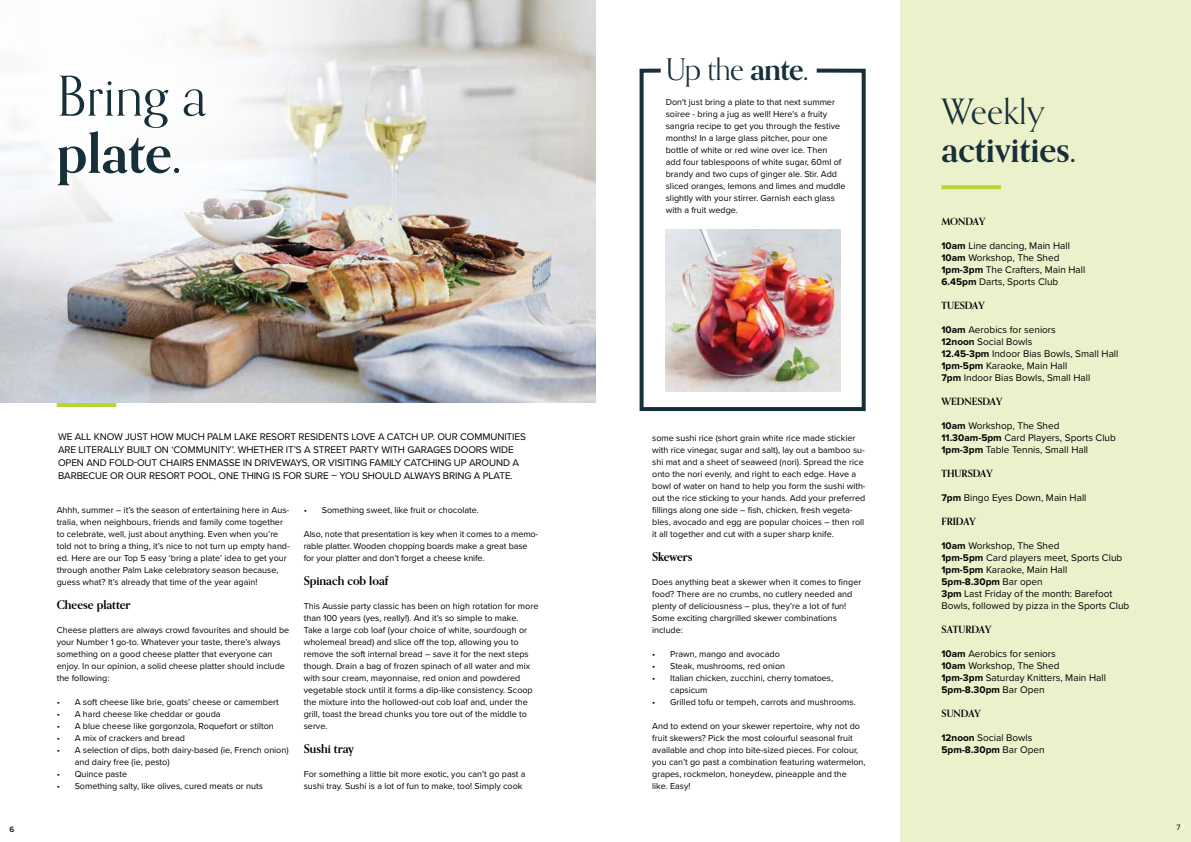
<style>
.page{position:relative;width:1191px;height:842px;background:#fff}
.page>*{position:absolute;margin:0;border:0;box-sizing:border-box;transform-origin:0 0}
.t1{font:55px "Orpheus Pro";color:#172f39}
.t2{font:700 55px "Orpheus Pro";color:#172f39}
.t3{font:700 35px "Orpheus Pro";color:#172f39}
.t4{font:35px "Orpheus Pro";color:#172f39}
.t5{font:30px "Orpheus Pro";color:#172f39}
.t6{font:700 12px "Orpheus Pro";color:#000}
.t7{font:10px/12px "Proxima Nova";color:#000}
.t8{font:700 10px "Orpheus Pro";color:#000}
.t9{font:9px/12px "Proxima Nova";color:#000}
.t10{font:8px "Proxima Nova";color:#000}
.t11{font:600 8px "Proxima Nova";color:#000}
.s1{font-weight:700}
.s2{color:#fff}
</style>
<div class="page">
<div style="left:900px;top:0;width:291px;height:842px;background:#ebf2cb"></div>
<img style="left:0;top:0;width:595px;height:403px">
<img style="left:0;top:0;width:402px;height:372px">
<hr style="left:57px;top:403px;width:59px;height:4px;background:#bad532">
<svg style="left:941px;top:185px;width:60px;height:4px"></svg>
<svg style="left:639px;top:68px;width:227px;height:344px"></svg>
<img style="left:666px;top:230px;width:174px;height:161px">
<h1 class="t1" style="left:57px;top:63px;width:151px">Bring a</h1>
<h1 class="t2" style="left:57px;top:119px;width:126px">plate.</h1>
<p class="t7" style="left:58px;top:429px;width:469px;line-height:13px">WE ALL KNOW JUST HOW MUCH PALM LAKE RESORT RESIDENTS LOVE A CATCH UP. OUR COMMUNITIES ARE LITERALLY BUILT ON ‘COMMUNITY’. WHETHER IT’S A STREET PARTY WITH GARAGES DOORS WIDE OPEN AND FOLD-OUT CHAIRS ENMASSE IN DRIVEWAYS, OR VISITING FAMILY CATCHING UP AROUND A BARBECUE OR OUR RESORT POOL, ONE THING IS FOR SURE – YOU SHOULD ALWAYS BRING A PLATE.</p>
<p class="t9" style="left:57px;top:503px;width:235px">Ahhh, summer – it’s the season of entertaining here in Aus&shy;tralia, when neighbours, friends and family come together to celebrate, well, just about anything. Even when you’re told not to bring a thing, it’s nice to not turn up empty hand&shy;ed. Here are our Top 5 easy ‘bring a plate’ idea to get your through another Palm Lake celebratory season because, guess what? It’s already that time of the year again!</p>
<h3 class="t6" style="left:57px;top:597px;width:75px">Cheese platter</h3>
<p class="t9" style="left:57px;top:623px;width:234px">Cheese platters are always crowd favourites and should be your Number 1 go-to. Whatever your taste, there’s always something on a good cheese platter that everyone can enjoy. In our opinion, a solid cheese platter should include the following:</p>
<p class="t9" style="left:57px;top:695px;width:223px">• A soft cheese like brie, goats’ cheese or camembert</p>
<p class="t9" style="left:57px;top:707px;width:165px">• A hard cheese like cheddar or gouda</p>
<p class="t9" style="left:57px;top:719px;width:219px">• A blue cheese like gorgonzola, Roquefort or stilton</p>
<p class="t9" style="left:57px;top:731px;width:130px">• A mix of crackers and bread</p>
<p class="t9" style="left:75px;top:743px;width:215px;text-indent:-18px">• A selection of dips, both dairy-based (ie, French onion) and dairy free (ie, pesto)</p>
<p class="t9" style="left:57px;top:767px;width:72px">• Quince paste</p>
<p class="t9" style="left:57px;top:779px;width:208px">• Something salty, like olives, cured meats or nuts</p>
<p class="t9" style="left:304px;top:503px;width:177px">• Something sweet, like fruit or chocolate.</p>
<p class="t9" style="left:304px;top:527px;width:236px">Also, note that presentation is key when it comes to a memo&shy;rable platter. Wooden chopping boards make a great base for your platter and don’t forget a cheese knife.</p>
<h3 class="t6" style="left:304px;top:573px;width:86px">Spinach cob loaf</h3>
<p class="t9" style="left:304px;top:599px;width:236px">This Aussie party classic has been on high rotation for more than 100 years (yes, really!). And it’s so simple to make.<br>Take a large cob loaf (your choice of white, sourdough or wholemeal bread) and slice off the top, allowing you to remove the soft internal bread – save it for the next steps though. Drain a bag of frozen spinach of all water and mix with sour cream, mayonnaise, red onion and powdered vegetable stock until it forms a dip-like consistency. Scoop the mixture into the hollowed-out cob loaf and, under the grill, toast the bread chunks you tore out of the middle to serve.</p>
<h3 class="t6" style="left:304px;top:741px;width:52px">Sushi tray</h3>
<p class="t9" style="left:304px;top:767px;width:223px">For something a little bit more exotic, you can’t go past a sushi tray. Sushi is a lot of fun to make, too! Simply cook</p>
<h3 class="t5" style="left:666px;top:51px;width:144px">Up the <span class="s1">ante.</span></h3>
<p class="t9" style="left:666px;top:95px;width:181px">Don't just bring a plate to that next summer soiree - bring a jug as well! Here's a fruity sangria recipe to get you through the festive months! In a large glass pitcher, pour one bottle of white or red wine over ice. Then<br>add four tablespoons of white sugar, 60ml of brandy and two cups of ginger ale. Stir. Add sliced oranges, lemons and limes and muddle slightly with your stirrer. Garnish each glass with a fruit wedge.</p>
<p class="t9" style="left:652px;top:431px;width:215px">some sushi rice (short grain white rice made stickier with rice vinegar, sugar and salt), lay out a bamboo su&shy;shi mat and a sheet of seaweed (nori). Spread the rice onto the nori evenly, and right to each edge. Have a bowl of water on hand to help you form the sushi with&shy;out the rice sticking to your hands. Add your preferred fillings along one side – fish, chicken, fresh vegeta&shy;bles, avocado and egg are popular choices – then roll it all together and cut with a super sharp knife.</p>
<h3 class="t6" style="left:652px;top:549px;width:42px">Skewers</h3>
<p class="t9" style="left:652px;top:575px;width:211px">Does anything beat a skewer when it comes to finger food? There are no crumbs, no cutlery needed and plenty of deliciousness – plus, they’re a lot of fun!<br>Some exciting chargrilled skewer combinations include:</p>
<p class="t9" style="left:652px;top:647px;width:129px">• Prawn, mango and avocado</p>
<p class="t9" style="left:652px;top:659px;width:134px">• Steak, mushrooms, red onion</p>
<p class="t9" style="left:670px;top:671px;width:164px;text-indent:-18px">• Italian chicken, zucchini, cherry tomatoes, capsicum</p>
<p class="t9" style="left:652px;top:695px;width:205px">• Grilled tofu or tempeh, carrots and mushrooms.</p>
<p class="t9" style="left:652px;top:719px;width:215px">And to extend on your skewer repertoire, why not do fruit skewers? Pick the most colourful seasonal fruit available and chop into bite-sized pieces. For colour, you can’t go past a combination featuring watermelon, grapes, rockmelon, honeydew, pineapple and the<br>like. Easy!</p>
<h2 class="t4" style="left:941px;top:90px;width:105px">Weekly</h2>
<h2 class="t3" style="left:941px;top:127px;width:136px">activities.</h2>
<p class="t8" style="left:941px;top:215px;width:45px">MONDAY</p>
<p class="t7" style="left:941px;top:239px;width:145px"><span class="s1">10am</span> Line dancing, Main Hall<br><span class="s1">10am</span> Workshop, The Shed<br><span class="s1">1pm-3pm</span> The Crafters, Main Hall<br><span class="s1">6.45pm</span> Darts, Sports Club</p>
<p class="t8" style="left:941px;top:299px;width:45px">TUESDAY</p>
<p class="t7" style="left:941px;top:323px;width:178px"><span class="s1">10am</span> Aerobics for seniors<br><span class="s1">12noon</span> Social Bowls<br><span class="s1">12.45-3pm</span> Indoor Bias Bowls, Small Hall<br><span class="s1">1pm-5pm</span> Karaoke, Main Hall<br><span class="s1">7pm</span> Indoor Bias Bowls, Small Hall</p>
<p class="t8" style="left:941px;top:395px;width:62px">WEDNESDAY</p>
<p class="t7" style="left:941px;top:419px;width:176px"><span class="s1">10am</span> Workshop, The Shed<br><span class="s1">11.30am-5pm</span> Card Players, Sports Club<br><span class="s1">1pm-3pm</span> Table Tennis, Small Hall</p>
<p class="t8" style="left:941px;top:467px;width:53px">THURSDAY</p>
<p class="t7" style="left:941px;top:491px;width:146px"><span class="s1">7pm</span> Bingo Eyes Down, Main Hall</p>
<p class="t8" style="left:941px;top:515px;width:36px">FRIDAY</p>
<p class="t7" style="left:941px;top:539px;width:189px"><span class="s1">10am</span> Workshop, The Shed<br><span class="s1">1pm-5pm</span> Card players meet, Sports Club<br><span class="s1">1pm-5pm</span> Karaoke, Main Hall<br><span class="s1">5pm-8.30pm</span> Bar open<br><span class="s1">3pm</span> Last Friday of the month: Barefoot<br>Bowls, followed by pizza in the Sports Club</p>
<p class="t8" style="left:941px;top:623px;width:51px">SATURDAY</p>
<p class="t7" style="left:941px;top:647px;width:166px"><span class="s1">10am</span> Aerobics for seniors<br><span class="s1">10am</span> Workshop, The Shed<br><span class="s1">1pm-3pm</span> Saturday Knitters, Main Hall<br><span class="s1">5pm-8.30pm</span> Bar Open</p>
<p class="t8" style="left:941px;top:707px;width:41px">SUNDAY</p>
<p class="t7" style="left:941px;top:731px;width:105px"><span class="s1">12noon</span> Social Bowls<br><span class="s1">5pm-8.30pm</span> Bar Open</p>
<p class="t11" style="left:10px;top:824px;width:6px">6</p>
<p class="t10" style="left:1176px;top:821px;width:10px">7<span class="s2">7</span></p>
</div>
